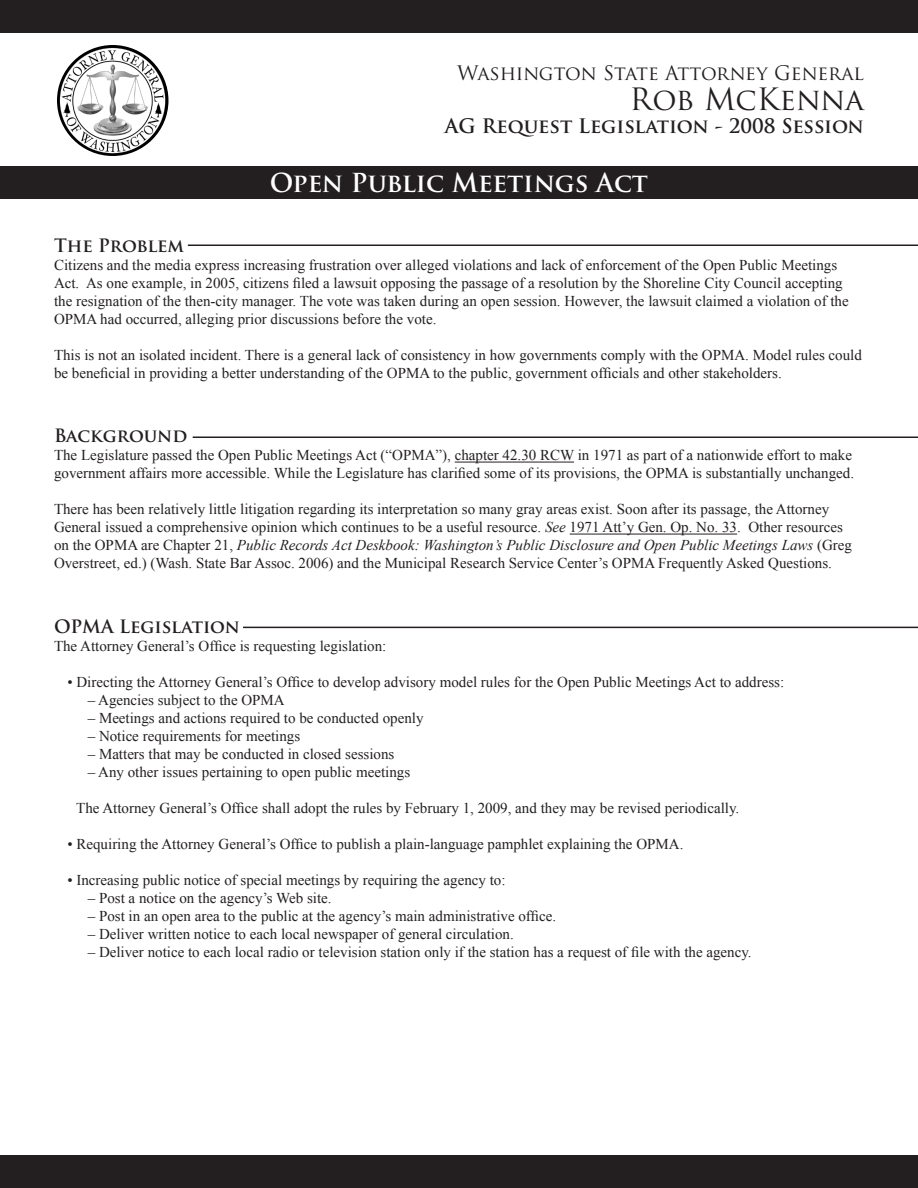
<style>
.page{position:relative;width:918px;height:1188px;background:#fff}
.page>*{position:absolute;margin:0;border:0;box-sizing:border-box;transform-origin:0 0}
.t1{font:30px "Trajan Pro";color:#231f20}
.t2{font:700 25.5px "Trajan Pro";color:#fff}
.t3{font:700 19.5px "Trajan Pro";color:#231f20}
.t4{font:19.5px "Trajan Pro";letter-spacing:-.015em;color:#231f20}
.t5{font:700 18px "Trajan Pro";color:#231f20}
.t6{font:15px/18px "Times New Roman";color:#231f20}
.s1{font-style:italic}
</style>
<div class="page">
<div style="left:0;top:166px;width:918px;height:34px;background:#231f20"></div>
<hr style="left:455px;top:462px;width:119px;height:1px;background:#231f20">
<hr style="left:570px;top:534px;width:167px;height:1px;background:#231f20">
<hr style="left:188px;top:244px;width:730px;height:2px;background:#231f20">
<hr style="left:193px;top:436px;width:725px;height:2px;background:#231f20">
<img style="left:57px;top:45px;width:111px;height:111px;border-radius:50%">
<hr style="left:243px;top:627px;width:675px;height:1px;background:#231f20">
<div style="left:0;top:0;width:918px;height:33px;background:#231f20"></div>
<div style="left:0;top:1155px;width:918px;height:33px;background:#231f20"></div>
<p class="t4" style="left:457px;top:60px;width:408px">Washington State Attorney General</p>
<p class="t1" style="left:629px;top:80px;width:236px">Rob McKenna</p>
<p class="t3" style="left:445px;top:114px;width:421px">AG Request Legislation - 2008 Session</p>
<p class="t2" style="left:270px;top:167px;width:380px">Open Public Meetings Act</p>
<p class="t5" style="left:54px;top:234px;width:132px">The Problem</p>
<p class="t6" style="left:54px;top:255px;width:796px">Citizens and the media express increasing frustration over alleged violations and lack of enforcement of the Open Public Meetings Act. As one example, in 2005, citizens filed a lawsuit opposing the passage of a resolution by the Shoreline City Council accepting the resignation of the then-city manager. The vote was taken during an open session. However, the lawsuit claimed a violation of the OPMA had occurred, alleging prior discussions before the vote.</p>
<p class="t6" style="left:54px;top:345px;width:809px">This is not an isolated incident. There is a general lack of consistency in how governments comply with the OPMA. Model rules could be beneficial in providing a better understanding of the OPMA to the public, government officials and other stakeholders.</p>
<p class="t5" style="left:54px;top:425px;width:135px">Background</p>
<p class="t6" style="left:54px;top:446px;width:802px">The Legislature passed the Open Public Meetings Act (“OPMA”), chapter 42.30 RCW in 1971 as part of a nationwide effort to make government affairs more accessible. While the Legislature has clarified some of its provisions, the OPMA is substantially unchanged.</p>
<p class="t6" style="left:54px;top:500px;width:800px">There has been relatively little litigation regarding its interpretation so many gray areas exist. Soon after its passage, the Attorney General issued a comprehensive opinion which continues to be a useful resource. <span class="s1">See</span> 1971 Att’y Gen. Op. No. 33. Other resources on the OPMA are Chapter 21, <span class="s1">Public Records Act Deskbook: Washington’s Public Disclosure and Open Public Meetings Laws</span> (Greg Overstreet, ed.) (Wash. State Bar Assoc. 2006) and the Municipal Research Service Center’s OPMA Frequently Asked Questions.</p>
<p class="t5" style="left:54px;top:615px;width:187px">OPMA Legislation</p>
<p class="t6" style="left:54px;top:637px;width:334px">The Attorney General’s Office is requesting legislation:</p>
<p class="t6" style="left:68px;top:673px;width:718px">• Directing the Attorney General’s Office to develop advisory model rules for the Open Public Meetings Act to address:</p>
<p class="t6" style="left:88px;top:691px;width:199px">– Agencies subject to the OPMA</p>
<p class="t6" style="left:88px;top:709px;width:337px">– Meetings and actions required to be conducted openly</p>
<p class="t6" style="left:88px;top:727px;width:214px">– Notice requirements for meetings</p>
<p class="t6" style="left:88px;top:745px;width:308px">– Matters that may be conducted in closed sessions</p>
<p class="t6" style="left:88px;top:763px;width:324px">– Any other issues pertaining to open public meetings</p>
<p class="t6" style="left:76px;top:799px;width:665px">The Attorney General’s Office shall adopt the rules by February 1, 2009, and they may be revised periodically.</p>
<p class="t6" style="left:68px;top:835px;width:617px">• Requiring the Attorney General’s Office to publish a plain-language pamphlet explaining the OPMA.</p>
<p class="t6" style="left:68px;top:871px;width:440px">• Increasing public notice of special meetings by requiring the agency to:</p>
<p class="t6" style="left:88px;top:889px;width:245px">– Post a notice on the agency’s Web site.</p>
<p class="t6" style="left:88px;top:907px;width:470px">– Post in an open area to the public at the agency’s main administrative office.</p>
<p class="t6" style="left:88px;top:925px;width:428px">– Deliver written notice to each local newspaper of general circulation.</p>
<p class="t6" style="left:88px;top:943px;width:665px">– Deliver notice to each local radio or television station only if the station has a request of file with the agency.</p>
</div>
